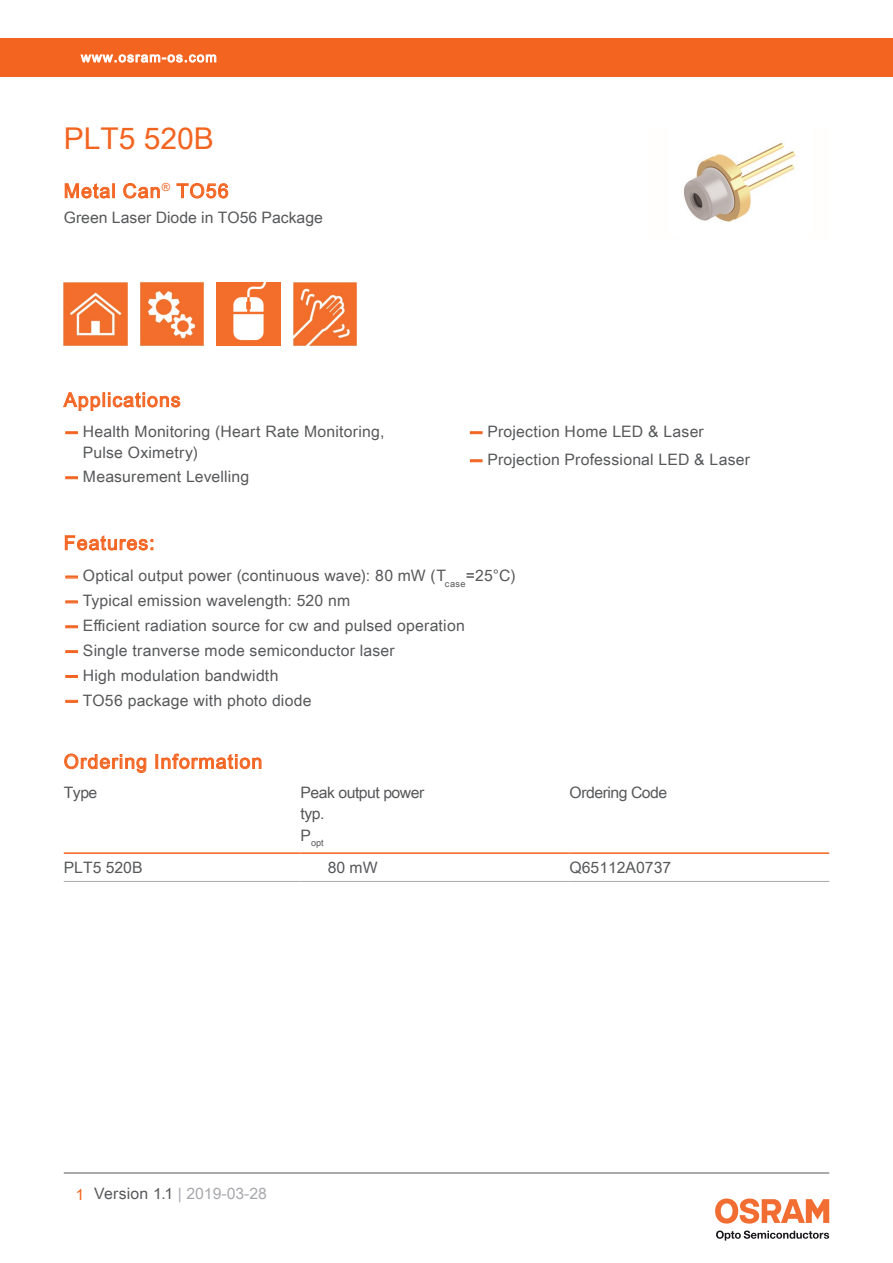
<style>
.page{position:relative;width:893px;height:1263px;background:#fff}
.page>*{position:absolute;margin:0;border:0;box-sizing:border-box;transform-origin:0 0}
.t1{font:30px "Arial Unicode MS";color:#f36421}
.t2{font:19.5px "Arial Unicode MS";letter-spacing:.055em;color:#f36421}
.t3{font:15.75px/21px "Arial Unicode MS";letter-spacing:.01em;color:#57585a}
.t4{font:15.75px "Arial Unicode MS";letter-spacing:-.03em;color:#57585a}
.t5{font:15.75px "Arial Unicode MS";color:#a8a9ad}
.t6{font:13.5px "Arial Unicode MS";letter-spacing:.085em;color:#fff}
.t7{font:9.15px "Arial Unicode MS";color:#57585a}
.s1{font-family:"Helvetica Neue LT Pro";font-weight:700;color:#f36421}
.s2{color:#f36421}
.s3{color:#57585a}
</style>
<div class="page">
<hr style="left:64px;top:1173px;width:765px;height:1px;background:#57585a">
<svg style="left:716px;top:1230px;width:113px;height:10px"></svg>
<svg style="left:715px;top:1198px;width:114px;height:25px"></svg>
<div style="left:0;top:38px;width:893px;height:39px;background:#f36421"></div>
<svg style="left:80px;top:54px;width:137px;height:9px"></svg>
<svg style="left:63px;top:392px;width:118px;height:19px"></svg>
<img style="left:683px;top:142px;width:113px;height:80px">
<svg style="left:64px;top:183px;width:47px;height:16px"></svg>
<div style="left:112px;top:183px;width:3px;height:15px;border:1px solid #f36421"></div>
<svg style="left:123px;top:183px;width:37px;height:16px"></svg>
<svg style="left:176px;top:183px;width:53px;height:16px"></svg>
<img style="left:64px;top:282px;width:63px;height:64px">
<img style="left:140px;top:282px;width:64px;height:64px">
<img style="left:217px;top:282px;width:63px;height:64px">
<img style="left:293px;top:282px;width:64px;height:64px">
<svg style="left:66px;top:432px;width:11px;height:2px"></svg>
<svg style="left:66px;top:477px;width:11px;height:2px"></svg>
<svg style="left:470px;top:432px;width:12px;height:2px"></svg>
<svg style="left:470px;top:460px;width:12px;height:2px"></svg>
<svg style="left:65px;top:535px;width:88px;height:16px"></svg>
<svg style="left:66px;top:576px;width:11px;height:2px"></svg>
<svg style="left:66px;top:601px;width:11px;height:2px"></svg>
<svg style="left:66px;top:626px;width:11px;height:2px"></svg>
<svg style="left:66px;top:651px;width:11px;height:2px"></svg>
<svg style="left:66px;top:675px;width:11px;height:2px"></svg>
<svg style="left:66px;top:700px;width:11px;height:2px"></svg>
<hr style="left:64px;top:852px;width:237px;height:2px;background:#f36421">
<hr style="left:301px;top:852px;width:269px;height:2px;background:#f36421">
<hr style="left:570px;top:852px;width:259px;height:2px;background:#f36421">
<hr style="left:64px;top:881px;width:237px;height:1px;background:#a8a9ad">
<hr style="left:301px;top:881px;width:269px;height:1px;background:#a8a9ad">
<hr style="left:570px;top:881px;width:259px;height:1px;background:#a8a9ad">
<svg style="left:64px;top:753px;width:83px;height:20px"></svg>
<div style="left:155px;top:754px;width:3px;height:15px;border:1px solid #f36421"></div>
<svg style="left:161px;top:753px;width:101px;height:17px"></svg>
<p class="t6" style="left:81px;top:47px;width:137px">www.osram-os.com</p>
<h1 class="t1" style="left:64px;top:117px;width:152px">PLT5 520B</h1>
<p class="t2" style="left:64px;top:177px;width:166px">Metal Can<sup>®</sup> TO56</p>
<p class="t3" style="left:64px;top:207px;width:261px">Green Laser Diode in TO56 Package</p>
<p class="t2" style="left:64px;top:386px;width:118px">Applications</p>
<p class="t3" style="left:83px;top:421px;width:303px;text-indent:-19px"><span class="s1">—</span> Health Monitoring (Heart Rate Monitoring,<br>Pulse Oximetry)</p>
<p class="t3" style="left:64px;top:466px;width:187px"><span class="s1">—</span> Measurement Levelling</p>
<p class="t3" style="left:468px;top:421px;width:237px"><span class="s1">—</span> Projection Home LED &amp; Laser</p>
<p class="t3" style="left:468px;top:449px;width:283px"><span class="s1">—</span> Projection Professional LED &amp; Laser</p>
<p class="t2" style="left:64px;top:529px;width:92px">Features:</p>
<p class="t3" style="left:64px;top:565px;width:453px"><span class="s1">—</span> Optical output power (continuous wave): 80 mW (T<sub>case</sub>=25°C)</p>
<p class="t3" style="left:64px;top:590px;width:288px"><span class="s1">—</span> Typical emission wavelength: 520 nm</p>
<p class="t3" style="left:64px;top:615px;width:403px"><span class="s1">—</span> Efficient radiation source for cw and pulsed operation</p>
<p class="t3" style="left:64px;top:639px;width:332px"><span class="s1">—</span> Single tranverse mode semiconductor laser</p>
<p class="t3" style="left:64px;top:664px;width:216px"><span class="s1">—</span> High modulation bandwidth</p>
<p class="t3" style="left:64px;top:689px;width:249px"><span class="s1">—</span> TO56 package with photo diode</p>
<p class="t2" style="left:64px;top:747px;width:200px">Ordering Information</p>
<p class="t3" style="left:64px;top:782px;width:35px">Type</p>
<p class="t4" style="left:301px;top:781px;width:125px">Peak output power</p>
<p class="t4" style="left:570px;top:781px;width:99px">Ordering Code</p>
<p class="t3" style="left:301px;top:803px;width:25px">typ.</p>
<p class="t7" style="left:301px;top:836px;width:25px"><sup>P</sup>opt</p>
<p class="t3" style="left:64px;top:856px;width:80px">PLT5 520B</p>
<p class="t3" style="left:328px;top:856px;width:51px">80 mW</p>
<p class="t3" style="left:570px;top:856px;width:103px">Q65112A0737</p>
<p class="t5" style="left:76px;top:1182px;width:193px"><span class="s2">1</span> <span class="s3">Version 1.1</span> | 2019-03-28</p>
</div>
